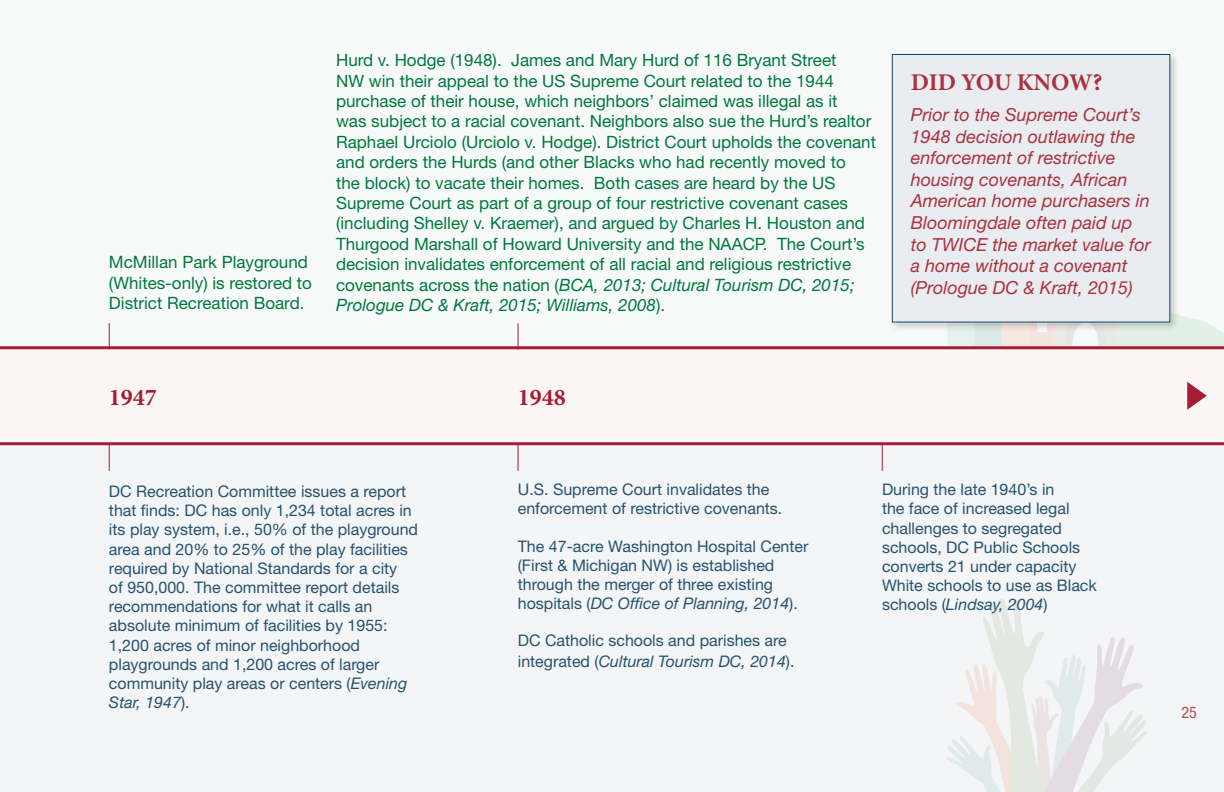
<style>
.page{position:relative;width:1224px;height:792px;background:#fff}
.page>*{position:absolute;margin:0;border:0;box-sizing:border-box;transform-origin:0 0}
.DidYouKnow_LeftAlign{font:700 24px "Minion Pro";letter-spacing:-.01em;color:#aa313f}
.t1{font:700 24px "Minion Pro";color:#a51d35}
.DidYouKnow_FactLeftA{font:italic 18px/21.6px "Helvetica Neue LT Std";color:#aa313f}
.TIMELINE_ARCHITECTUR{font:17px/20.4px "Helvetica Neue LT Std";color:#00783e}
.tIMELINE_SOCIAL{font:16px/19.2px "Helvetica Neue LT Std";color:#26526f}
.t2{font:condensed 16px "Helvetica Neue LT Std";color:#ad5150}
.s1{font-style:italic}
</style>
<div class="page">
<div style="left:0;top:442px;width:1224px;height:350px;background:#f3f5f6"></div>
<div style="left:0;top:0;width:1224px;height:351px;background:#f7faf8"></div>
<div style="left:1029px;top:290px;width:27px;height:57px;background:#f6e4e1"></div>
<svg style="left:1055px;top:316px;width:169px;height:30px"></svg>
<svg style="left:948px;top:332px;width:81px;height:14px"></svg>
<svg style="left:947px;top:599px;width:200px;height:193px"></svg>
<div style="left:0;top:348px;width:1224px;height:95px;background:#fbf6f4"></div>
<hr style="left:0;top:442px;width:1224px;height:3px;background:#a51d35">
<hr style="left:0;top:346px;width:1224px;height:3px;background:#a51d35">
<svg style="left:1187px;top:382px;width:20px;height:28px"></svg>
<svg style="left:109px;top:323px;width:1px;height:24px"></svg>
<svg style="left:518px;top:323px;width:1px;height:27px"></svg>
<svg style="left:518px;top:445px;width:1px;height:26px"></svg>
<svg style="left:882px;top:445px;width:1px;height:26px"></svg>
<svg style="left:109px;top:445px;width:1px;height:26px"></svg>
<div style="left:889px;top:51px;width:291px;height:281px;background:#231f20;opacity:.2"></div>
<div style="left:892px;top:54px;width:278px;height:268px;background:#e9ecf0"></div>
<div style="left:892px;top:54px;width:278px;height:269px;border:1px solid #164967"></div>
<p class="TIMELINE_ARCHITECTUR" style="left:109px;top:252px;width:205px">McMillan Park Playground (Whites-only) is restored to<br>District Recreation Board.</p>
<p class="TIMELINE_ARCHITECTUR" style="left:336px;top:50px;width:541px">Hurd v. Hodge (1948). James and Mary Hurd of 116 Bryant Street<br>NW win their appeal to the US Supreme Court related to the 1944 purchase of their house, which neighbors’ claimed was illegal as it<br>was subject to a racial covenant. Neighbors also sue the Hurd’s realtor Raphael Urciolo (Urciolo v. Hodge). District Court upholds the covenant and orders the Hurds (and other Blacks who had recently moved to<br>the block) to vacate their homes. Both cases are heard by the US Supreme Court as part of a group of four restrictive covenant cases (including Shelley v. Kraemer), and argued by Charles H. Houston and Thurgood Marshall of Howard University and the NAACP. The Court’s decision invalidates enforcement of all racial and religious restrictive covenants across the nation (<span class="s1">BCA, 2013; Cultural Tourism DC, 2015; Prologue DC &amp; Kraft, 2015; Williams, 2008</span>).</p>
<p class="t1" style="left:109px;top:380px;width:50px">1947</p>
<p class="t1" style="left:518px;top:381px;width:49px">1948</p>
<p class="DidYouKnow_LeftAlign" style="left:911px;top:66px;width:193px">DID YOU KNOW?</p>
<p class="DidYouKnow_FactLeftA" style="left:911px;top:104px;width:242px">Prior to the Supreme Court’s<br>1948 decision outlawing the enforcement of restrictive housing covenants, African<br>American home purchasers in<br>Bloomingdale often paid up to TWICE the market value for a home without a covenant (Prologue DC &amp; Kraft, 2015)</p>
<p class="tIMELINE_SOCIAL" style="left:109px;top:481px;width:311px">DC Recreation Committee issues a report that finds: DC has only 1,234 total acres in its play system, i.e., 50% of the playground area and 20% to 25% of the play facilities required by National Standards for a city<br>of 950,000. The committee report details recommendations for what it calls an absolute minimum of facilities by 1955:<br>1,200 acres of minor neighborhood playgrounds and 1,200 acres of larger community play areas or centers (<span class="s1">Evening Star, 1947</span>).</p>
<p class="tIMELINE_SOCIAL" style="left:518px;top:480px;width:266px">U.S. Supreme Court invalidates the enforcement of restrictive covenants.</p>
<p class="tIMELINE_SOCIAL" style="left:518px;top:536px;width:292px">The 47-acre Washington Hospital Center (First &amp; Michigan NW) is established through the merger of three existing hospitals (<span class="s1">DC Office of Planning, 2014</span>).</p>
<p class="tIMELINE_SOCIAL" style="left:518px;top:630px;width:278px;line-height:20.4px">DC Catholic schools and parishes are integrated (<span class="s1">Cultural Tourism DC, 2014</span>).</p>
<p class="tIMELINE_SOCIAL" style="left:882px;top:480px;width:216px">During the late 1940’s in<br>the face of increased legal challenges to segregated schools, DC Public Schools converts 21 under capacity<br>White schools to use as Black schools (<span class="s1">Lindsay, 2004</span>)</p>
<p class="t2" style="left:1182px;top:703px;width:17px">25</p>
</div>
